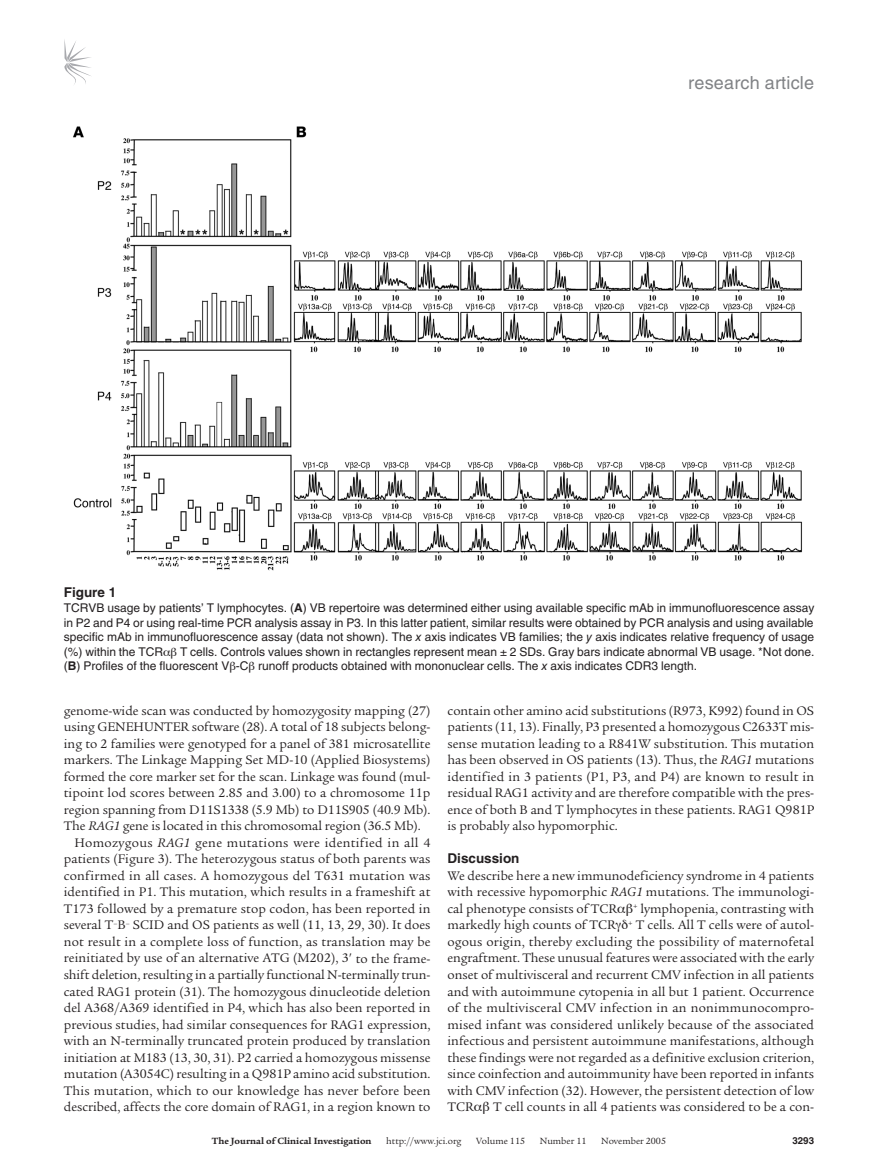
<style>
.page{position:relative;width:878px;height:1174px;background:#fff}
.page>*{position:absolute;margin:0;border:0;box-sizing:border-box;transform-origin:0 0}
.t1{font:18px "Helvetica LT Std";letter-spacing:.01em;color:#808285}
.t2{font:13.5px/16.5px "Legacy Serif Std";color:#231f20;text-align:justify}
.t3{font:13.5px "Legacy Serif Std";letter-spacing:.02em;color:#231f20}
.t4{font:13.5px "Legacy Serif Std";letter-spacing:.025em;color:#231f20}
.t5{font:700 13.5px "Helvetica LT Std";color:#231f20}
.t6{font:12px/14.7px "Helvetica LT Std";color:#231f20;text-align:justify}
.t7{font:9.75px "Legacy Serif Std";color:#231f20}
.t8{font:700 9.75px "Legacy Serif Std";color:#231f20}
.t9{font:700 9.75px "Helvetica LT Std";color:#231f20}
.s1{font-weight:700}
.s2{font-style:italic}
</style>
<div class="page">
<svg style="left:64px;top:39px;width:27px;height:45px"></svg>
<img style="left:73px;top:126px;width:729px;height:445px">
<h1 class="t1" style="left:688px;top:72px;width:127px">research article</h1>
<p class="t5" style="left:64px;top:584px;width:54px">Figure 1</p>
<p class="t6" style="left:64px;top:600px;width:752px">TCRVB usage by patients’ T lymphocytes. (<span class="s1">A</span>) VB repertoire was determined either using available specific mAb in immunofluorescence assay in P2 and P4 or using real-time PCR analysis assay in P3. In this latter patient, similar results were obtained by PCR analysis and using available specific mAb in immunofluorescence assay (data not shown). The <span class="s2">x</span> axis indicates VB families; the <span class="s2">y</span> axis indicates relative frequency of usage (%) within the TCR</p>
<p class="t6" style="left:64px;top:644px;width:752px;text-indent:116px">T cells. Controls values shown in rectangles represent mean ± 2 SDs. Gray bars indicate abnormal VB usage. *Not done. (<span class="s1">B</span>) Profiles of the fluorescent V -C runoff products obtained with mononuclear cells. The <span class="s2">x</span> axis indicates CDR3 length.</p>
<p class="t2" style="left:64px;top:702px;width:368px">genome-wide scan was conducted by homozygosity mapping (27)</p>
<p class="t2" style="left:64px;top:719px;width:368px">using GENEHUNTER software (28). A total of 18 subjects belong-</p>
<p class="t2" style="left:64px;top:735px;width:368px">ing to 2 families were genotyped for a panel of 381 microsatellite</p>
<p class="t2" style="left:64px;top:752px;width:368px">markers. The Linkage Mapping Set MD-10 (Applied Biosystems)</p>
<p class="t2" style="left:64px;top:768px;width:368px">formed the core marker set for the scan. Linkage was found (mul-</p>
<p class="t2" style="left:64px;top:785px;width:368px">tipoint lod scores between 2.85 and 3.00) to a chromosome 11p</p>
<p class="t2" style="left:64px;top:801px;width:368px">region spanning from D11S1338 (5.9 Mb) to D11S905 (40.9 Mb).</p>
<p class="t2" style="left:64px;top:818px;width:358px">The <span class="s2">RAG1</span> gene is located in this chromosomal region (36.5 Mb).</p>
<p class="t4" style="left:74px;top:835px;width:357px">Homozygous <span class="s2">RAG1</span> gene mutations were identified in all 4</p>
<p class="t2" style="left:64px;top:851px;width:368px">patients (Figure 3). The heterozygous status of both parents was</p>
<p class="t3" style="left:64px;top:868px;width:368px">confirmed in all cases. A homozygous del T631 mutation was</p>
<p class="t2" style="left:64px;top:884px;width:368px">identified in P1. This mutation, which results in a frameshift at</p>
<p class="t2" style="left:64px;top:900px;width:368px">T173 followed by a premature stop codon, has been reported in</p>
<p class="t2" style="left:64px;top:917px;width:368px">several T<sup>–</sup>B<sup>–</sup> SCID and OS patients as well (11, 13, 29, 30). It does</p>
<p class="t2" style="left:64px;top:933px;width:368px">not result in a complete loss of function, as translation may be</p>
<p class="t2" style="left:64px;top:950px;width:368px">reinitiated by use of an alternative ATG (M202), 3 to the frame-</p>
<p class="t2" style="left:64px;top:966px;width:368px">shift deletion, resulting in a partially functional N-terminally trun-</p>
<p class="t2" style="left:64px;top:983px;width:368px">cated RAG1 protein (31). The homozygous dinucleotide deletion</p>
<p class="t2" style="left:64px;top:999px;width:368px">del A368/A369 identified in P4, which has also been reported in</p>
<p class="t2" style="left:64px;top:1016px;width:368px">previous studies, had similar consequences for RAG1 expression,</p>
<p class="t2" style="left:64px;top:1032px;width:368px">with an N-terminally truncated protein produced by translation</p>
<p class="t2" style="left:64px;top:1049px;width:368px">initiation at M183 (13, 30, 31). P2 carried a homozygous missense</p>
<p class="t2" style="left:64px;top:1065px;width:368px">mutation (A3054C) resulting in a Q981P amino acid substitution.</p>
<p class="t2" style="left:64px;top:1082px;width:368px">This mutation, which to our knowledge has never before been</p>
<p class="t2" style="left:64px;top:1098px;width:368px">described, affects the core domain of RAG1, in a region known to</p>
<p class="t2" style="left:447px;top:702px;width:368px">contain other amino acid substitutions (R973, K992) found in OS patients (11, 13). Finally, P3 presented a homozygous C2633T mis&shy;sense mutation leading to a R841W substitution. This mutation has been observed in OS patients (13). Thus, the <span class="s2">RAG1</span> mutations identified in 3 patients (P1, P3, and P4) are known to result in residual RAG1 activity and are therefore compatible with the pres&shy;ence of both B and T lymphocytes in these patients. RAG1 Q981P is probably also hypomorphic.</p>
<p class="t5" style="left:447px;top:850px;width:74px">Discussion</p>
<p class="t2" style="left:447px;top:867px;width:368px">We describe here a new immunodeficiency syndrome in 4 patients with recessive hypomorphic <span class="s2">RAG1</span> mutations. The immunologi&shy;cal phenotype consists of TCR <sup>+</sup> lymphopenia, contrasting with markedly high counts of TCR <sup>+</sup> T cells. All T cells were of autol&shy;ogous origin, thereby excluding the possibility of maternofetal engraftment. These unusual features were associated with the early onset of multivisceral and recurrent CMV infection in all patients and with autoimmune cytopenia in all but 1 patient. Occurrence of the multivisceral CMV infection in an nonimmunocompro&shy;mised infant was considered unlikely because of the associated infectious and persistent autoimmune manifestations, although these findings were not regarded as a definitive exclusion criterion, since coinfection and autoimmunity have been reported in infants with CMV infection (32). However, the persistent detection of low TCR</p>
<p class="t2" style="left:493px;top:1098px;width:322px">T cell counts in all 4 patients was considered to be a con-</p>
<p class="t8" style="left:212px;top:1135px;width:161px">The Journal of Clinical Investigation</p>
<p class="t7" style="left:386px;top:1135px;width:77px">http://www.jci.org</p>
<p class="t7" style="left:476px;top:1135px;width:50px">Volume 115</p>
<p class="t7" style="left:540px;top:1135px;width:48px">Number 11</p>
<p class="t7" style="left:601px;top:1135px;width:66px">November 2005</p>
<p class="t9" style="left:792px;top:1134px;width:23px">3293</p>
</div>
